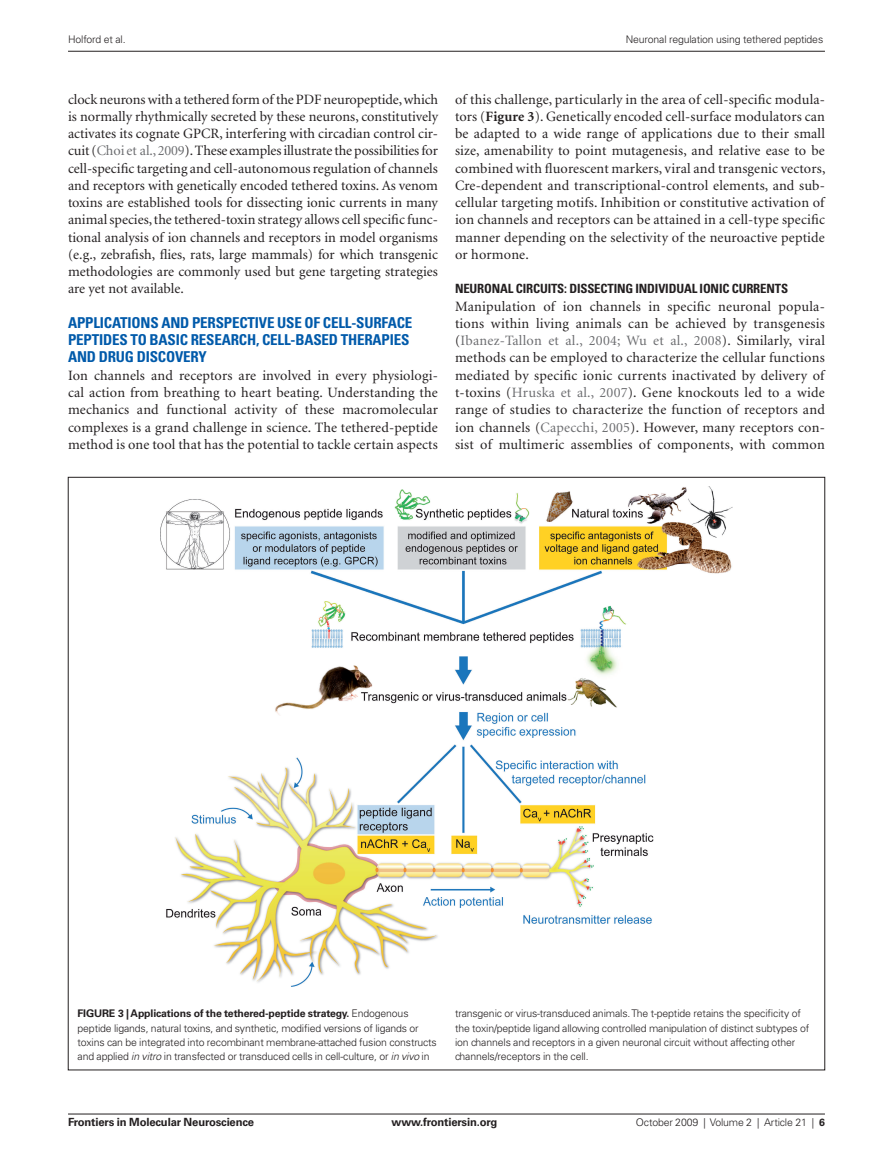
<style>
.page{position:relative;width:893px;height:1170px;background:#fff}
.page>*{position:absolute;margin:0;border:0;box-sizing:border-box;transform-origin:0 0}
.t1{font:700 condensed 15px/17.2px "Univers";letter-spacing:-.01em;color:#015aaa}
.t2{font:14.25px/17.2px "Minion";letter-spacing:.01em;color:#231f20;text-align:justify}
.t3{font:700 condensed 12.75px "Univers";letter-spacing:-.01em;color:#231f20}
.t4{font:700 11.25px "Univers";letter-spacing:-.015em;color:#231f20}
.t5{font:300 10.5px/14.2px "Univers";letter-spacing:-.015em;color:#231f20}
.s1{color:#6c6d70}
.s2{font-weight:700}
.s3{font-style:italic}
</style>
<div class="page">
<hr style="left:68px;top:1113px;width:757px;height:1px;background:#231f20">
<hr style="left:68px;top:51px;width:757px;height:1px;background:#231f20">
<img style="left:160px;top:486px;width:573px;height:500px">
<p class="t5" style="left:68px;top:33px;width:59px">Holford et al.</p>
<p class="t5" style="left:626px;top:33px;width:199px">Neuronal regulation using tethered peptides</p>
<p class="t2" style="left:68px;top:92px;width:371px">clock neurons with a tethered form of the PDF neuropeptide, which is normally rhythmically secreted by these neurons, constitutively activates its cognate GPCR, interfering with circadian control cir&shy;cuit (<span class="s1">Choi et al., 2009</span>). These examples illustrate the possibilities for cell-specific targeting and cell-autonomous regulation of channels and receptors with genetically encoded tethered toxins. As venom toxins are established tools for dissecting ionic currents in many animal species, the tethered-toxin strategy allows cell specific func&shy;tional analysis of ion channels and receptors in model organisms (e.g., zebrafish, flies, rats, large mammals) for which transgenic methodologies are commonly used but gene targeting strategies are yet not available.</p>
<p class="t1" style="left:68px;top:315px;width:346px">APPLICATIONS AND PERSPECTIVE USE OF CELL-SURFACE<br>PEPTIDES TO BASIC RESEARCH, CELL-BASED THERAPIES<br>AND DRUG DISCOVERY</p>
<p class="t2" style="left:68px;top:368px;width:371px">Ion channels and receptors are involved in every physiologi&shy;cal action from breathing to heart beating. Understanding the mechanics and functional activity of these macromolecular complexes is a grand challenge in science. The tethered-peptide method is one tool that has the potential to tackle certain aspects</p>
<p class="t2" style="left:455px;top:92px;width:372px">of this challenge, particularly in the area of cell-specific modula&shy;tors (<span class="s2">Figure 3</span>). Genetically encoded cell-surface modulators can be adapted to a wide range of applications due to their small size, amenability to point mutagenesis, and relative ease to be combined with fluorescent markers, viral and transgenic vectors, Cre-dependent and transcriptional-control elements, and sub&shy;cellular targeting motifs. Inhibition or constitutive activation of ion channels and receptors can be attained in a cell-type specific manner depending on the selectivity of the neuroactive peptide or hormone.</p>
<p class="t3" style="left:455px;top:284px;width:335px">NEURONAL CIRCUITS: DISSECTING INDIVIDUAL IONIC CURRENTS</p>
<p class="t2" style="left:455px;top:299px;width:371px">Manipulation of ion channels in specific neuronal popula&shy;tions within living animals can be achieved by transgenesis (<span class="s1">Ibanez-Tallon et al., 2004; Wu et al., 2008</span>). Similarly, viral methods can be employed to characterize the cellular functions mediated by specific ionic currents inactivated by delivery of t-toxins (<span class="s1">Hruska et al., 2007</span>). Gene knockouts led to a wide range of studies to characterize the function of receptors and ion channels (<span class="s1">Capecchi, 2005</span>). However, many receptors con&shy;sist of multimeric assemblies of components, with common</p>
<p class="t5" style="left:78px;top:1007px;width:361px"><span class="s2">FIGURE 3 | Applications of the tethered-peptide strategy.</span> Endogenous peptide ligands, natural toxins, and synthetic, modified versions of ligands or toxins can be integrated into recombinant membrane-attached fusion constructs and applied <span class="s3">in vitro</span> in transfected or transduced cells in cell-culture, or <span class="s3">in vivo</span> in</p>
<p class="t5" style="left:455px;top:1007px;width:356px">transgenic or virus-transduced animals. The t-peptide retains the specificity of the toxin/peptide ligand allowing controlled manipulation of distinct subtypes of ion channels and receptors in a given neuronal circuit without affecting other channels/receptors in the cell.</p>
<p class="t4" style="left:68px;top:1117px;width:188px">Frontiers in Molecular Neuroscience</p>
<p class="t4" style="left:392px;top:1117px;width:107px">www.frontiersin.org</p>
<p class="t5" style="left:636px;top:1115px;width:191px">October 2009 | Volume 2 | Article 21 | <span class="s2">6</span></p>
</div>
